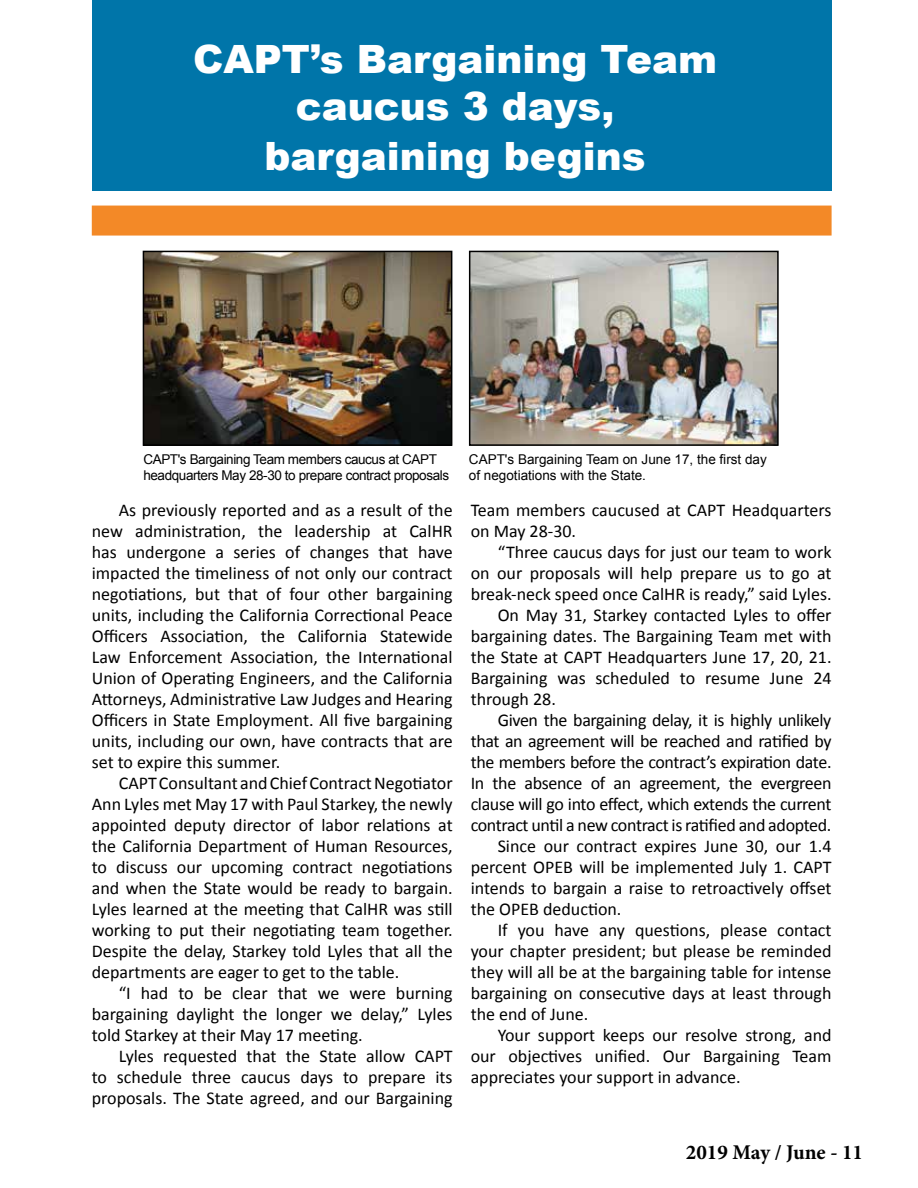
<style>
.page{position:relative;width:918px;height:1188px;background:#fff}
.page>*{position:absolute;margin:0;border:0;box-sizing:border-box;transform-origin:0 0}
.t1{font:900 39px/46.8px "Arial";color:#fff;text-align:center}
.t2{font:700 21px "Minion Pro";color:#000}
.t3{font:18px/21px "Calibri";color:#000;text-align:justify}
.t4{font:18px "Calibri";letter-spacing:-.02em;color:#000}
.t5{font:13.5px/16.2px "Arial";letter-spacing:-.03em;color:#000}
.t6{font:13.5px/16.2px "Arial";color:#000}
</style>
<div class="page">
<div style="left:92px;top:0;width:740px;height:190px;background:#0075a9"></div>
<div style="left:92px;top:206px;width:740px;height:30px;background:#f38927"></div>
<img style="left:146px;top:254px;width:303px;height:189px">
<div style="left:143px;top:251px;width:309px;height:195px;border:2px solid #000"></div>
<img style="left:472px;top:254px;width:304px;height:189px">
<div style="left:469px;top:251px;width:310px;height:195px;border:2px solid #000"></div>
<h1 class="t1" style="left:193px;top:34px;width:526px">CAPT’s Bargaining Team caucus 3 days,</h1>
<h1 class="t1" style="left:265px;top:131px;width:383px">bargaining begins</h1>
<p class="t5" style="left:143px;top:451px;width:307px">CAPT's Bargaining Team members caucus at CAPT headquarters May 28-30 to prepare contract proposals</p>
<p class="t3" style="left:92px;top:499px;width:362px;text-indent:27px">As previously reported and as a result of the new administration, the leadership at CalHR has undergone a series of changes that have impacted the timeliness of not only our contract negotiations, but that of four other bargaining units, including the California Correctional Peace Officers Association, the California Statewide Law Enforcement Association, the International Union of Operating Engineers, and the California Attorneys, Administrative Law Judges and Hearing Officers in State Employment. All five bargaining units, including our own, have contracts that are set to expire this summer.</p>
<p class="t3" style="left:92px;top:773px;width:362px;text-indent:27px">CAPT Consultant and Chief Contract Negotiator Ann Lyles met May 17 with Paul Starkey, the newly appointed deputy director of labor relations at the California Department of Human Resources, to discuss our upcoming contract negotiations and when the State would be ready to bargain.<br>Lyles learned at the meeting that CalHR was still working to put their negotiating team together.<br>Despite the delay, Starkey told Lyles that all the departments are eager to get to the table.</p>
<p class="t3" style="left:92px;top:983px;width:362px;text-indent:27px">“I had to be clear that we were burning bargaining daylight the longer we delay,” Lyles told Starkey at their May 17 meeting.</p>
<p class="t3" style="left:92px;top:1046px;width:362px;text-indent:27px">Lyles requested that the State allow CAPT to schedule three caucus days to prepare its proposals. The State agreed, and our Bargaining</p>
<p class="t6" style="left:469px;top:451px;width:299px">CAPT's Bargaining Team on June 17, the first day of negotiations with the State.</p>
<p class="t3" style="left:471px;top:500px;width:362px">Team members caucused at CAPT Headquarters on May 28-30.</p>
<p class="t3" style="left:498px;top:542px;width:335px">“Three caucus days for just our team to work</p>
<p class="t3" style="left:471px;top:563px;width:362px">on our proposals will help prepare us to go at</p>
<p class="t3" style="left:471px;top:584px;width:362px">break-neck speed once CalHR is ready,” said Lyles.</p>
<p class="t3" style="left:498px;top:605px;width:335px">On May 31, Starkey contacted Lyles to offer</p>
<p class="t3" style="left:471px;top:626px;width:362px">bargaining dates. The Bargaining Team met with</p>
<p class="t3" style="left:471px;top:647px;width:362px">the State at CAPT Headquarters June 17, 20, 21.</p>
<p class="t3" style="left:471px;top:668px;width:362px">Bargaining was scheduled to resume June 24</p>
<p class="t3" style="left:471px;top:689px;width:87px">through 28.</p>
<p class="t4" style="left:498px;top:709px;width:335px">Given the bargaining delay, it is highly unlikely</p>
<p class="t4" style="left:471px;top:730px;width:362px">that an agreement will be reached and ratified by</p>
<p class="t4" style="left:471px;top:751px;width:362px">the members before the contract’s expiration date.</p>
<p class="t4" style="left:471px;top:772px;width:362px">In the absence of an agreement, the evergreen</p>
<p class="t4" style="left:471px;top:793px;width:362px">clause will go into effect, which extends the current</p>
<p class="t4" style="left:471px;top:814px;width:362px">contract until a new contract is ratified and adopted.</p>
<p class="t3" style="left:498px;top:836px;width:335px">Since our contract expires June 30, our 1.4</p>
<p class="t3" style="left:471px;top:857px;width:362px">percent OPEB will be implemented July 1. CAPT</p>
<p class="t3" style="left:471px;top:878px;width:362px">intends to bargain a raise to retroactively offset</p>
<p class="t3" style="left:471px;top:899px;width:152px">the OPEB deduction.</p>
<p class="t3" style="left:498px;top:920px;width:335px">If you have any questions, please contact</p>
<p class="t3" style="left:471px;top:941px;width:362px">your chapter president; but please be reminded</p>
<p class="t3" style="left:471px;top:962px;width:362px">they will all be at the bargaining table for intense</p>
<p class="t3" style="left:471px;top:983px;width:362px">bargaining on consecutive days at least through</p>
<p class="t3" style="left:471px;top:1004px;width:119px">the end of June.</p>
<p class="t3" style="left:498px;top:1025px;width:335px">Your support keeps our resolve strong, and</p>
<p class="t3" style="left:471px;top:1046px;width:362px">our objectives unified. Our Bargaining Team</p>
<p class="t3" style="left:471px;top:1067px;width:271px">appreciates your support in advance.</p>
<p class="t2" style="left:686px;top:1138px;width:179px">2019 May / June - 11</p>
</div>
